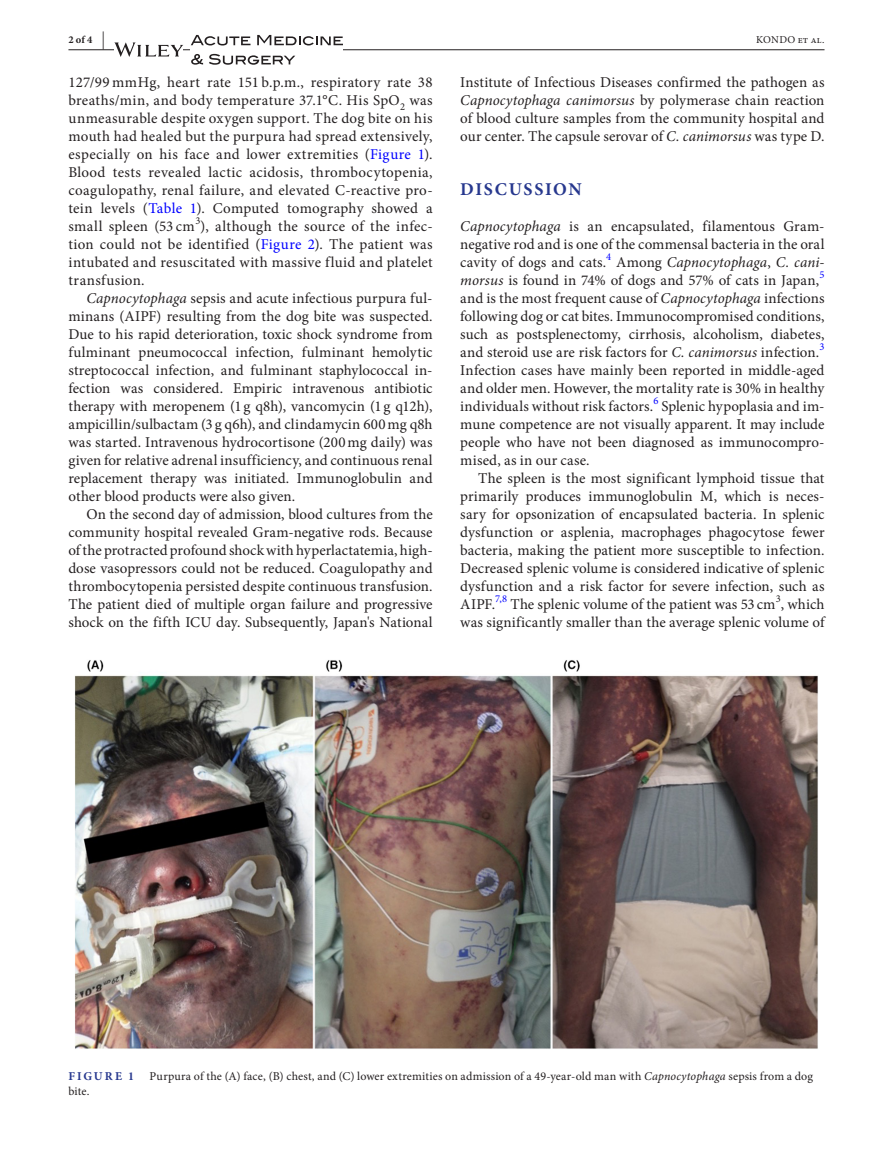
<style>
.page{position:relative;width:893px;height:1174px;background:#fff}
.page>*{position:absolute;margin:0;border:0;box-sizing:border-box;transform-origin:0 0}
.t1{font:700 18px "Minion Pro";letter-spacing:.09em;color:#27388e}
.t2{font:15px/18px "Minion Pro";letter-spacing:.005em;color:#231f20;text-align:justify}
.t3{font:12px "Minion Pro";letter-spacing:.01em;color:#231f20}
.t4{font:700 12px "Minion Pro";letter-spacing:.17em;color:#27388e}
.t5{font:10.5px "Minion Pro";letter-spacing:.02em;color:#231f20}
.t6{font:10.5px "Minion Pro";color:#00f}
.t7{font:700 10.5px "Minion Pro";color:#231f20}
.s1{font-size:18px}
.s2{color:#00f}
.s3{font-style:italic}
</style>
<div class="page">
<hr style="left:68px;top:49px;width:756px;height:1px;background:#231f20">
<svg style="left:114px;top:42px;width:69px;height:15px"></svg>
<div style="left:191px;top:35px;width:152px;height:30px;background:#fff"></div>
<svg style="left:191px;top:35px;width:59px;height:10px"></svg>
<svg style="left:257px;top:35px;width:86px;height:10px"></svg>
<svg style="left:191px;top:54px;width:12px;height:11px"></svg>
<svg style="left:209px;top:54px;width:86px;height:11px"></svg>
<img style="left:75px;top:660px;width:743px;height:389px">
<p class="t7" style="left:68px;top:32px;width:38px">2 of 4 <span class="s1">|</span></p>
<p class="t5" style="left:756px;top:32px;width:70px">KONDO et al.</p>
<p class="t2" style="left:68px;top:73px;width:366px">127/99 mmHg, heart rate 151 b.p.m., respiratory rate 38 breaths/min, and body temperature 37.1°C. His SpO<sub>2</sub> was unmeasurable despite oxygen support. The dog bite on his mouth had healed but the purpura had spread extensively, especially on his face and lower extremities (<span class="s2">Figure 1</span>).<br>Blood tests revealed lactic acidosis, thrombocytopenia, coagulopathy, renal failure, and elevated C-reactive pro&shy;tein levels (<span class="s2">Table 1</span>). Computed tomography showed a small spleen (53 cm ), although the source of the infec-</p>
<p class="t2" style="left:460px;top:73px;width:366px">Institute of Infectious Diseases confirmed the pathogen as <span class="s3">Capnocytophaga canimorsus</span> by polymerase chain reaction of blood culture samples from the community hospital and our center. The capsule serovar of <span class="s3">C. canimorsus</span> was type D.</p>
<p class="t1" style="left:460px;top:177px;width:123px">DISCUSSION</p>
<p class="t2" style="left:460px;top:217px;width:366px"><span class="s3">Capnocytophaga</span> is an encapsulated, filamentous Gram&shy;negative rod and is one of the commensal bacteria in the oral cavity of dogs and cats.</p>
<p class="t5" style="left:195px;top:214px;width:7px">3</p>
<p class="t2" style="left:68px;top:235px;width:366px">tion could not be identified (<span class="s2">Figure 2</span>). The patient was intubated and resuscitated with massive fluid and platelet transfusion.</p>
<p class="t2" style="left:68px;top:289px;width:366px;text-indent:18px"><span class="s3">Capnocytophaga</span> sepsis and acute infectious purpura ful&shy;minans (AIPF) resulting from the dog bite was suspected.<br>Due to his rapid deterioration, toxic shock syndrome from fulminant pneumococcal infection, fulminant hemolytic streptococcal infection, and fulminant staphylococcal in&shy;fection was considered. Empiric intravenous antibiotic therapy with meropenem (1 g q8h), vancomycin (1 g q12h), ampicillin/sulbactam (3 g q6h), and clindamycin 600mg q8h was started. Intravenous hydrocortisone (200mg daily) was given for relative adrenal insufficiency, and continuous renal replacement therapy was initiated. Immunoglobulin and other blood products were also given.</p>
<p class="t2" style="left:68px;top:505px;width:366px;text-indent:18px">On the second day of admission, blood cultures from the community hospital revealed Gram-negative rods. Because of the protracted profound shock with hyperlactatemia, high&shy;dose vasopressors could not be reduced. Coagulopathy and thrombocytopenia persisted despite continuous transfusion.<br>The patient died of multiple organ failure and progressive shock on the fifth ICU day. Subsequently, Japan's National</p>
<p class="t6" style="left:606px;top:250px;width:7px">4</p>
<p class="t2" style="left:460px;top:253px;width:366px;text-indent:156px">Among <span class="s3">Capnocytophaga</span>, <span class="s3">C. cani&shy;morsus</span> is found in 74% of dogs and 57% of cats in Japan,</p>
<p class="t6" style="left:819px;top:268px;width:7px">5</p>
<p class="t2" style="left:460px;top:289px;width:366px">and is the most frequent cause of <span class="s3">Capnocytophaga</span> infections following dog or cat bites. Immunocompromised conditions, such as postsplenectomy, cirrhosis, alcoholism, diabetes, and steroid use are risk factors for <span class="s3">C. canimorsus</span> infection.</p>
<p class="t6" style="left:819px;top:340px;width:7px">3</p>
<p class="t2" style="left:460px;top:361px;width:366px">Infection cases have mainly been reported in middle-aged and older men. However, the mortality rate is 30% in healthy individuals without risk factors.</p>
<p class="t6" style="left:653px;top:394px;width:7px">6</p>
<p class="t2" style="left:460px;top:397px;width:366px;text-indent:201px">Splenic hypoplasia and im&shy;mune competence are not visually apparent. It may include people who have not been diagnosed as immunocompro&shy;mised, as in our case.</p>
<p class="t2" style="left:460px;top:469px;width:366px;text-indent:18px">The spleen is the most significant lymphoid tissue that primarily produces immunoglobulin M, which is neces&shy;sary for opsonization of encapsulated bacteria. In splenic dysfunction or asplenia, macrophages phagocytose fewer bacteria, making the patient more susceptible to infection.<br>Decreased splenic volume is considered indicative of splenic dysfunction and a risk factor for severe infection, such as AIPF.</p>
<p class="t5" style="left:776px;top:592px;width:7px">3</p>
<p class="t2" style="left:460px;top:613px;width:366px">was significantly smaller than the average splenic volume of</p>
<p class="t6" style="left:495px;top:592px;width:14px">7,8</p>
<p class="t2" style="left:510px;top:595px;width:316px">The splenic volume of the patient was 53 cm , which</p>
<p class="t4" style="left:69px;top:1068px;width:67px">FIGURE 1</p>
<p class="t3" style="left:150px;top:1068px;width:665px">Purpura of the (A) face, (B) chest, and (C) lower extremities on admission of a 49-year-old man with <span class="s3">Capnocytophaga</span> sepsis from a dog</p>
<p class="t3" style="left:68px;top:1083px;width:23px">bite.</p>
</div>
